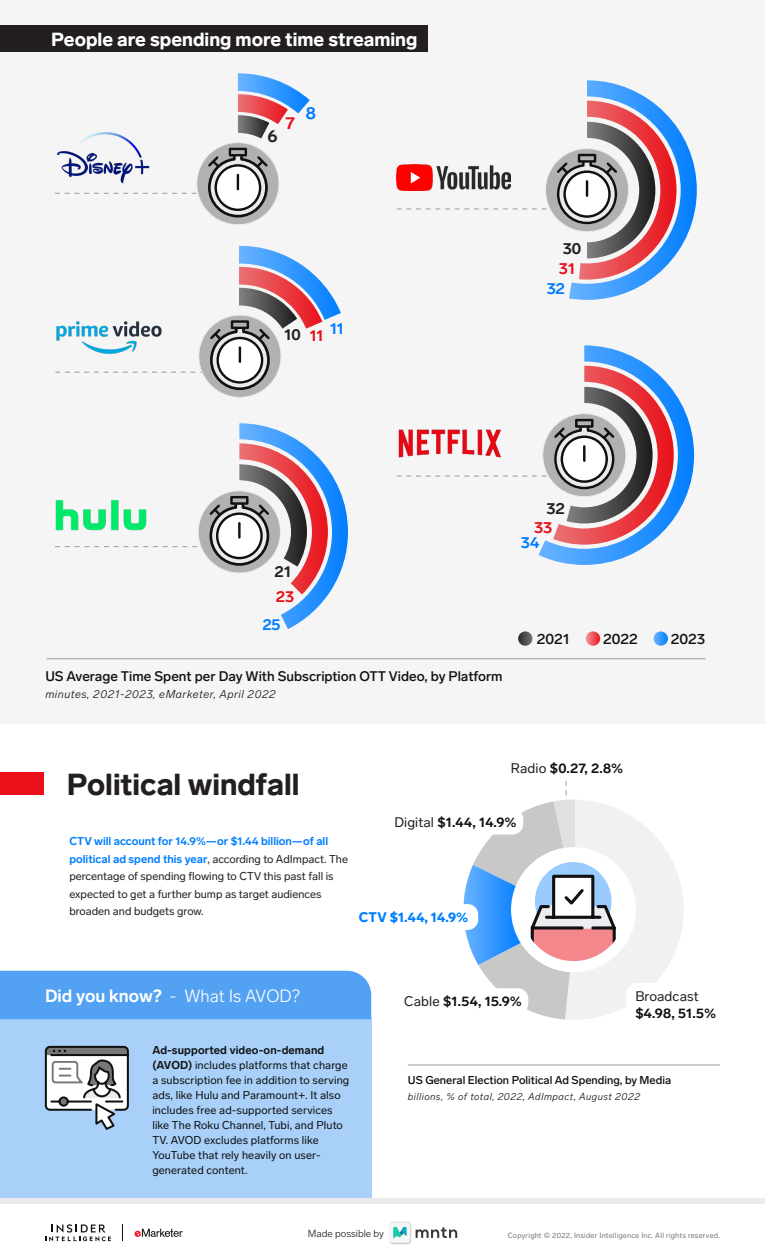
<style>
.page{position:relative;width:765px;height:1260px;background:#fff}
.page>*{position:absolute;margin:0;border:0;box-sizing:border-box;transform-origin:0 0}
.H1_-_Page_Title{font:900 30px "Lab Grotesque";color:#231f20}
.H2_-_Main_Section_He{font:900 18.75px "Lab Grotesque";color:#fff}
.H3_-_Subheadings{font:300 17.5px "Lab Grotesque";color:#fff}
.H2_-_Main_Section_He-2{font:700 17.12px "Lab Grotesque";color:#231f20}
.t1{font:700 17.12px "Lab Grotesque";color:#e91019}
.t2{font:700 17.12px "Lab Grotesque";color:#007eff}
.H2_-_Main_Section_He-3{font:700 15.88px "Lab Grotesque";color:#231f20}
.t3{font:700 15.88px "Lab Grotesque";color:#e91019}
.t4{font:700 15.88px "Lab Grotesque";color:#007eff}
.H2_-_Main_Section_He-4{font:700 15.75px "Lab Grotesque";color:#231f20}
.t5{font:700 15.75px "Lab Grotesque";color:#007eff}
.t6{font:700 15.75px "Lab Grotesque";color:#e91019}
.H3_-_Subheadings-2{font:500 14.75px "Lab Grotesque";letter-spacing:.005em;color:#111}
.H2_-_Main_Section_He-5{font:700 13.75px "Lab Grotesque";letter-spacing:.015em;color:#111}
.H3_-_Subheadings-3{font:500 13.75px "Lab Grotesque";color:#111}
.H2_-_Main_Section_He-6{font:900 13.75px "Lab Grotesque";letter-spacing:.025em;color:#007eff}
.H2_-_Main_Section_He-7{font:13.75px "Lab Grotesque";letter-spacing:.01em;color:#231f20}
.Body{font:11.25px/15px "Lab Grotesque";letter-spacing:.01em;color:#111}
.Body-2{font:11.25px/17.5px "Lab Grotesque";color:#231f20}
.H3_-_Subheadings-4{font:500 11.25px "Lab Grotesque";color:#111}
.H3_-_Subheadings-5{font:italic 300 11.25px "Lab Grotesque";letter-spacing:.05em;color:#111}
.t7{font:300 10.25px "Lab Grotesque";color:#231f20}
.H3_-_Subheadings-6{font:italic 300 10px "Lab Grotesque";letter-spacing:.05em;color:#111}
.t8{font:7.5px "Lab Grotesque";letter-spacing:.025em;color:#777}
.s1{color:#e91019}
.s2{font-weight:400;color:#231f20}
.s3{font-weight:700;color:#007eff}
.s4{font-weight:700}
</style>
<div class="page">
<svg style="left:45px;top:1224px;width:66px;height:17px"></svg>
<svg style="left:134px;top:1229px;width:49px;height:8px"></svg>
<svg style="left:122px;top:1224px;width:1px;height:17px"></svg>
<div style="left:0;top:1198px;width:238px;height:6px;background:#ebebeb"></div>
<div style="left:238px;top:1198px;width:191px;height:6px;background:#ebebeb"></div>
<div style="left:624px;top:1198px;width:141px;height:6px;background:#ebebeb"></div>
<div style="left:429px;top:1198px;width:195px;height:6px;background:#ebebeb"></div>
<img style="left:389px;top:1221px;width:23px;height:23px">
<div style="left:390px;top:1222px;width:20px;height:21px;background:#f6f6f6;border-radius:3px"></div>
<svg style="left:416px;top:1227px;width:41px;height:11px"></svg>
<svg style="left:393px;top:1227px;width:14px;height:11px"></svg>
<div style="left:0;top:0;width:765px;height:724px;background:#f5f5f5"></div>
<hr style="left:47px;top:658px;width:658px;height:1px;background:#777">
<svg style="left:518px;top:631px;width:14px;height:15px"></svg>
<svg style="left:586px;top:631px;width:14px;height:15px"></svg>
<svg style="left:654px;top:631px;width:14px;height:15px"></svg>
<div style="left:0;top:1019px;width:371px;height:179px;background:#a8d0f9"></div>
<div style="left:0;top:971px;width:371px;height:48px;background:#52a1f2"></div>
<svg style="left:44px;top:1045px;width:85px;height:85px"></svg>
<hr style="left:408px;top:1064px;width:312px;height:2px;background:#777">
<svg style="left:463px;top:781px;width:220px;height:239px"></svg>
<div style="left:389px;top:809px;width:134px;height:26px;background:#fff;border-radius:11px"></div>
<div style="left:626px;top:983px;width:93px;height:44px;background:#fff;border-radius:11px"></div>
<div style="left:398px;top:988px;width:130px;height:26px;background:#fff;border-radius:11px"></div>
<div style="left:344px;top:904px;width:134px;height:26px;background:#fff;border-radius:11px"></div>
<div style="left:0;top:772px;width:44px;height:23px;background:#e91019"></div>
<img style="left:57px;top:132px;width:84px;height:22px">
<div style="left:197px;top:143px;width:82px;height:82px;background:#b1b1b1;border-radius:50%"></div>
<div style="left:229px;top:148px;width:18px;height:8px;border:2px solid #111"></div>
<svg style="left:55px;top:154px;width:215px;height:65px"></svg>
<svg style="left:238px;top:73px;width:72px;height:66px"></svg>
<div style="left:199px;top:315px;width:82px;height:82px;background:#b1b1b1;border-radius:50%"></div>
<svg style="left:55px;top:246px;width:286px;height:145px"></svg>
<svg style="left:55px;top:423px;width:293px;height:206px"></svg>
<svg style="left:397px;top:345px;width:297px;height:220px"></svg>
<svg style="left:397px;top:80px;width:300px;height:220px"></svg>
<div style="left:0;top:25px;width:428px;height:27px;background:#231f20"></div>
<p class="H2_-_Main_Section_He" style="left:51px;top:28px;width:368px">People are spending more time streaming</p>
<p class="H2_-_Main_Section_He-2" style="left:267px;top:125px;width:12px">6</p>
<h3 class="t1" style="left:285px;top:113px;width:11px">7</h3>
<h3 class="t2" style="left:306px;top:103px;width:12px">8</h3>
<p class="H2_-_Main_Section_He-4" style="left:284px;top:325px;width:41px">10 <span class="s1">11</span></p>
<h3 class="t5" style="left:330px;top:319px;width:15px">11</h3>
<p class="H2_-_Main_Section_He-3" style="left:563px;top:239px;width:20px">30</p>
<h3 class="t3" style="left:559px;top:259px;width:18px">31</h3>
<h3 class="t4" style="left:547px;top:279px;width:20px">32</h3>
<p class="H2_-_Main_Section_He-4" style="left:274px;top:562px;width:18px">21</p>
<h3 class="t6" style="left:276px;top:587px;width:20px">23</h3>
<h3 class="t5" style="left:262px;top:615px;width:20px">25</h3>
<p class="H3_-_Subheadings-3" style="left:45px;top:668px;width:459px">US Average Time Spent per Day With Subscription OTT Video, by Platform</p>
<p class="H3_-_Subheadings-5" style="left:45px;top:687px;width:232px">minutes, 2021-2023, eMarketer, April 2022</p>
<p class="H2_-_Main_Section_He-3" style="left:546px;top:499px;width:20px">32</p>
<h3 class="t3" style="left:534px;top:518px;width:20px">33</h3>
<h3 class="t4" style="left:521px;top:533px;width:20px">34</h3>
<p class="H3_-_Subheadings-2" style="left:537px;top:630px;width:35px">2021</p>
<p class="H3_-_Subheadings-2" style="left:603px;top:630px;width:36px">2022</p>
<p class="H3_-_Subheadings-2" style="left:671px;top:630px;width:36px">2023</p>
<p class="H1_-_Page_Title" style="left:67px;top:767px;width:234px">Political windfall</p>
<p class="H2_-_Main_Section_He-5" style="left:511px;top:760px;width:114px"><span class="s2">Radio</span> $0.27, 2.8%</p>
<p class="Body-2" style="left:69px;top:833px;width:280px"><span class="s3">CTV will account for 14.9%—or $1.44 billion—of all political ad spend this year</span>, according to AdImpact. The percentage of spending flowing to CTV this past fall is expected to get a further bump as target audiences broaden and budgets grow.</p>
<p class="H2_-_Main_Section_He-5" style="left:394px;top:814px;width:124px"><span class="s2">Digital</span> $1.44, 14.9%</p>
<p class="H2_-_Main_Section_He-6" style="left:359px;top:909px;width:111px">CTV $1.44, 14.9%</p>
<p class="H3_-_Subheadings" style="left:45px;top:985px;width:256px"><span class="s4">Did you know?</span> - What Is AVOD?</p>
<p class="Body" style="left:152px;top:1043px;width:198px"><span class="s4">Ad-supported video-on-demand (AVOD)</span> includes platforms that charge a subscription fee in addition to serving ads, like Hulu and Paramount+. It also includes free ad-supported services like The Roku Channel, Tubi, and Pluto TV. AVOD excludes platforms like YouTube that rely heavily on user&shy;generated content.</p>
<p class="H2_-_Main_Section_He-5" style="left:404px;top:993px;width:119px"><span class="s2">Cable</span> $1.54, 15.9%</p>
<p class="H2_-_Main_Section_He-7" style="left:635px;top:988px;width:65px">Broadcast</p>
<p class="H2_-_Main_Section_He-5" style="left:635px;top:1005px;width:82px">$4.98, 51.5%</p>
<p class="H3_-_Subheadings-4" style="left:408px;top:1074px;width:265px">US General Election Political Ad Spending, by Media</p>
<p class="H3_-_Subheadings-6" style="left:408px;top:1091px;width:234px">billions, % of total, 2022, AdImpact, August 2022</p>
<p class="t7" style="left:308px;top:1227px;width:78px">Made possible by</p>
<p class="t8" style="left:508px;top:1230px;width:214px">Copyright © 2022, Insider Intelligence Inc. All rights reserved.</p>
</div>
